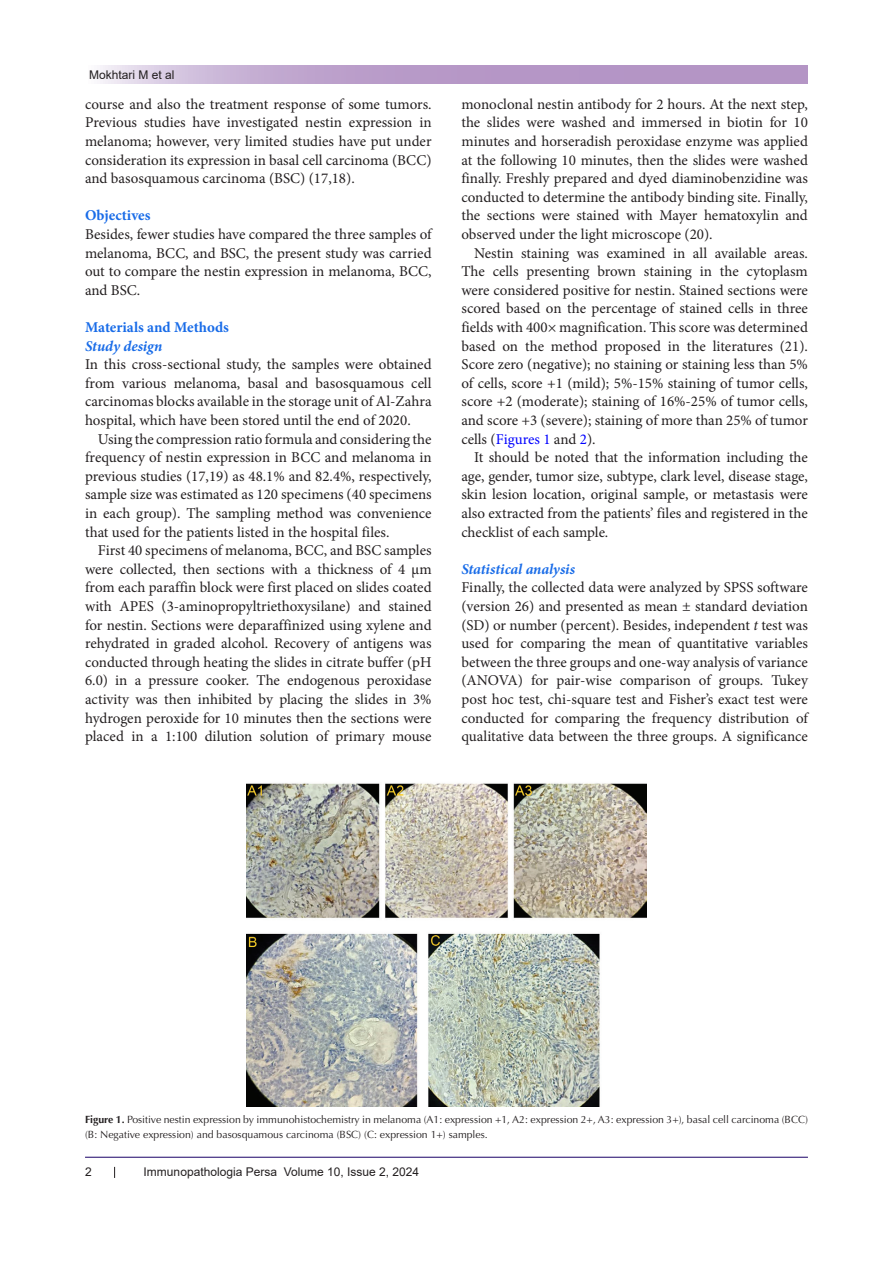
<style>
.page{position:relative;width:893px;height:1263px;background:#fff}
.page>*{position:absolute;margin:0;border:0;box-sizing:border-box;transform-origin:0 0}
.t1{font:15px/18.6px "Minion Pro";color:#231f20;text-align:justify}
.t2{font:italic 700 15px "Minion Pro";letter-spacing:-.005em;color:#196ce8}
.t3{font:700 15px "Minion Pro";color:#196ce8}
.t4{font:12px "Arial";color:#231f20}
.t5{font:10.5px/15px "Optima LT Std";color:#231f20}
.s1{color:#00f}
.s2{font-style:italic}
.s3{font-weight:700}
</style>
<div class="page">
<svg style="left:100px;top:66px;width:708px;height:18px"></svg>
<hr style="left:85px;top:1157px;width:723px;height:1px;background:#190066">
<img style="left:247px;top:783px;width:399px;height:324px">
<p class="t4" style="left:89px;top:66px;width:87px">Mokhtari M et al</p>
<p class="t1" style="left:85px;top:95px;width:348px">course and also the treatment response of some tumors.<br>Previous studies have investigated nestin expression in melanoma; however, very limited studies have put under consideration its expression in basal cell carcinoma (BCC) and basosquamous carcinoma (BSC) (17,18).</p>
<p class="t3" style="left:85px;top:205px;width:67px">Objectives</p>
<p class="t1" style="left:85px;top:225px;width:348px">Besides, fewer studies have compared the three samples of melanoma, BCC, and BSC, the present study was carried out to compare the nestin expression in melanoma, BCC, and BSC.</p>
<p class="t3" style="left:85px;top:317px;width:145px">Materials and Methods</p>
<p class="t2" style="left:85px;top:335px;width:79px">Study design</p>
<p class="t1" style="left:85px;top:355px;width:348px">In this cross-sectional study, the samples were obtained from various melanoma, basal and basosquamous cell carcinomas blocks available in the storage unit of Al-Zahra hospital, which have been stored until the end of 2020.</p>
<p class="t1" style="left:85px;top:429px;width:348px;text-indent:13px">Using the compression ratio formula and considering the frequency of nestin expression in BCC and melanoma in previous studies (17,19) as 48.1% and 82.4%, respectively, sample size was estimated as 120 specimens (40 specimens in each group). The sampling method was convenience that used for the patients listed in the hospital files.</p>
<p class="t1" style="left:85px;top:541px;width:348px;text-indent:13px">First 40 specimens of melanoma, BCC, and BSC samples were collected, then sections with a thickness of 4 μm from each paraffin block were first placed on slides coated with APES (3-aminopropyltriethoxysilane) and stained for nestin. Sections were deparaffinized using xylene and rehydrated in graded alcohol. Recovery of antigens was conducted through heating the slides in citrate buffer (pH 6.0) in a pressure cooker. The endogenous peroxidase activity was then inhibited by placing the slides in 3% hydrogen peroxide for 10 minutes then the sections were placed in a 1:100 dilution solution of primary mouse</p>
<p class="t1" style="left:461px;top:95px;width:348px">monoclonal nestin antibody for 2 hours. At the next step, the slides were washed and immersed in biotin for 10 minutes and horseradish peroxidase enzyme was applied at the following 10 minutes, then the slides were washed finally. Freshly prepared and dyed diaminobenzidine was conducted to determine the antibody binding site. Finally, the sections were stained with Mayer hematoxylin and observed under the light microscope (20).</p>
<p class="t1" style="left:461px;top:243px;width:348px;text-indent:13px">Nestin staining was examined in all available areas.<br>The cells presenting brown staining in the cytoplasm were considered positive for nestin. Stained sections were scored based on the percentage of stained cells in three fields with 400× magnification. This score was determined based on the method proposed in the literatures (21).<br>Score zero (negative); no staining or staining less than 5% of cells, score +1 (mild); 5%-15% staining of tumor cells, score +2 (moderate); staining of 16%-25% of tumor cells, and score +3 (severe); staining of more than 25% of tumor cells (<span class="s1">Figures 1</span> and <span class="s1">2</span>).</p>
<p class="t1" style="left:461px;top:448px;width:348px;text-indent:13px">It should be noted that the information including the age, gender, tumor size, subtype, clark level, disease stage, skin lesion location, original sample, or metastasis were also extracted from the patients’ files and registered in the checklist of each sample.</p>
<p class="t2" style="left:461px;top:558px;width:115px">Statistical analysis</p>
<p class="t1" style="left:461px;top:578px;width:348px">Finally, the collected data were analyzed by SPSS software (version 26) and presented as mean ± standard deviation (SD) or number (percent). Besides, independent <span class="s2">t</span> test was used for comparing the mean of quantitative variables between the three groups and one-way analysis of variance (ANOVA) for pair-wise comparison of groups. Tukey post hoc test, chi-square test and Fisher’s exact test were conducted for comparing the frequency distribution of qualitative data between the three groups. A significance</p>
<p class="t5" style="left:85px;top:1112px;width:724px"><span class="s3">Figure 1.</span> Positive nestin expression by immunohistochemistry in melanoma (A1: expression +1, A2: expression 2+, A3: expression 3+), basal cell carcinoma (BCC) (B: Negative expression) and basosquamous carcinoma (BSC) (C: expression 1+) samples.</p>
<p class="t4" style="left:85px;top:1163px;width:8px">2</p>
<p class="t4" style="left:144px;top:1163px;width:277px">Immunopathologia Persa Volume 10, Issue 2, 2024</p>
</div>
